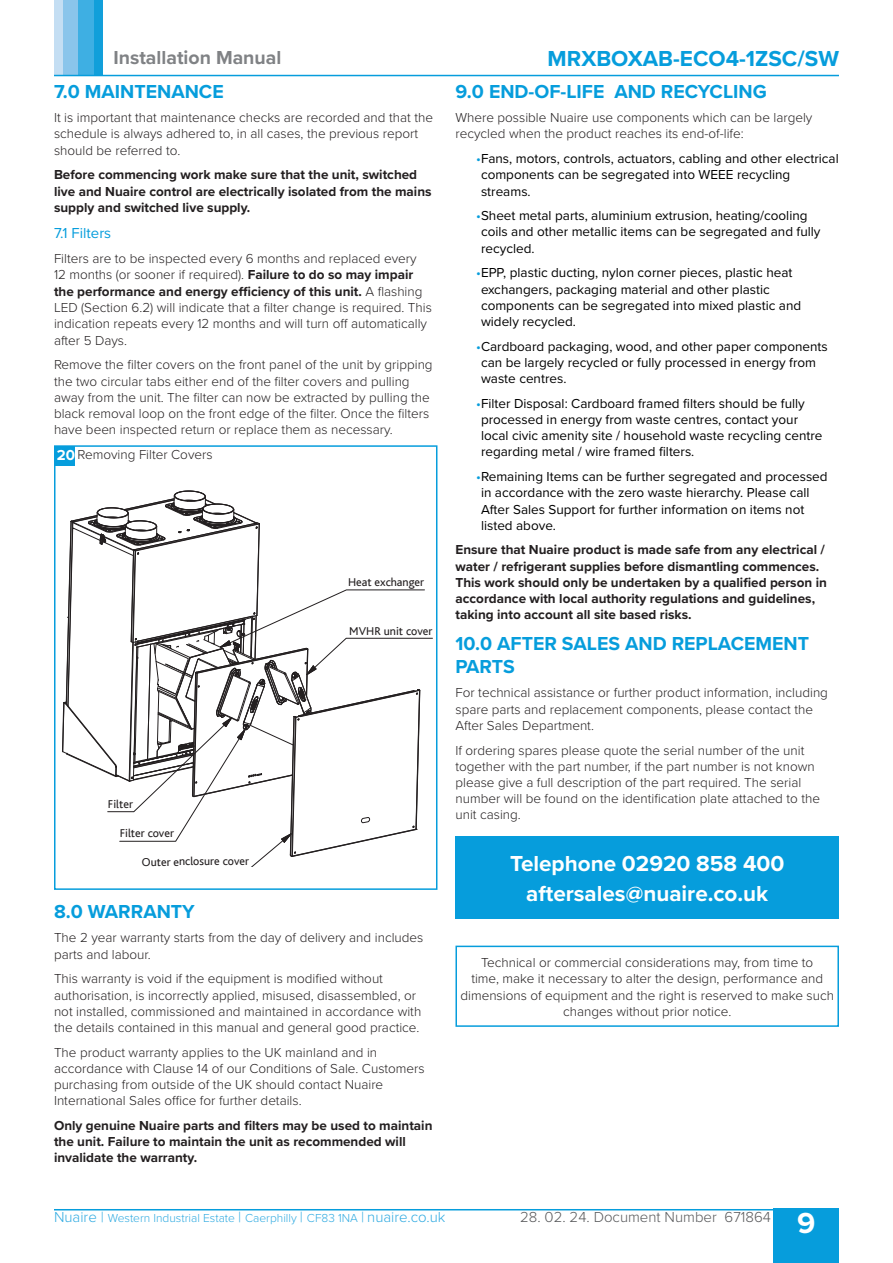
<style>
.page{position:relative;width:893px;height:1263px;background:#fff}
.page>*{position:absolute;margin:0;border:0;box-sizing:border-box;transform-origin:0 0}
.t1{font:700 30px "Proxima Nova";color:#fff}
.t2{font:700 22.5px/30px "Proxima Nova";color:#fff;text-align:center}
.t3{font:700 22.5px "Proxima Nova";color:#069ddc}
.t4{font:700 19.5px/22.5px "Proxima Nova";color:#069ddc}
.t5{font:700 19.5px "Proxima Nova";color:#808285}
.t6{font:300 15px "Proxima Nova";color:#57585a}
.t7{font:15px "Proxima Nova";color:#069ddc}
.t8{font:700 15px "Proxima Nova";color:#fff}
.Text{font:300 13.5px/16.2px "Proxima Nova";color:#231f20}
.t9{font:13.5px/16.2px "Proxima Nova";color:#000}
.Text__BOLD{font:700 13.5px/16.2px "Proxima Nova";color:#231f20}
.Text-2{font:700 13.5px/16.2px "Proxima Nova";color:#231f20}
.t10{font:300 12px "Proxima Nova";color:#30aae1}
.t11{font:11.85px "Bliss";color:#231f20}
.s1{color:#069ddc}
.s2{font-weight:700}
.s3{font-size:15px}
</style>
<div class="page">
<div style="left:773px;top:1209px;width:66px;height:54px;background:#069ddc"></div>
<div style="left:94px;top:0;width:9px;height:75px;background:#119fda"></div>
<div style="left:78px;top:0;width:16px;height:75px;background:#3eafe3"></div>
<div style="left:62px;top:0;width:16px;height:75px;background:#8ac5eb"></div>
<div style="left:54px;top:0;width:8px;height:75px;background:#c4def3"></div>
<hr style="left:54px;top:1209px;width:785px;height:1px;background:#069ddc">
<hr style="left:54px;top:75px;width:785px;height:1px;background:#069ddc">
<div style="left:455px;top:836px;width:384px;height:82px;background:#069ddc"></div>
<div style="left:455px;top:946px;width:384px;height:81px;border:2px solid #069ddc"></div>
<div style="left:54px;top:445px;width:383px;height:445px;border:2px solid #069ddc"></div>
<div style="left:55px;top:446px;width:20px;height:20px;background:#069ddc"></div>
<svg style="left:61px;top:490px;width:372px;height:400px"></svg>
<h3 class="t5" style="left:113px;top:43px;width:169px">Installation Manual</h3>
<h2 class="t3" style="left:548px;top:42px;width:293px">MRXBOXAB-ECO4-1ZSC/SW</h2>
<p class="t4" style="left:455px;top:79px;width:313px">9.0 END-OF-LIFE AND RECYCLING</p>
<p class="Text" style="left:455px;top:109px;width:358px">Where possible Nuaire use components which can be largely recycled when the product reaches its end-of-life:</p>
<p class="t9" style="left:481px;top:150px;width:359px;text-indent:-5px"><span class="s1">•</span>Fans, motors, controls, actuators, cabling and other electrical components can be segregated into WEEE recycling streams.</p>
<p class="t9" style="left:481px;top:207px;width:341px;text-indent:-5px"><span class="s1">•</span>Sheet metal parts, aluminium extrusion, heating/cooling coils and other metallic items can be segregated and fully recycled.</p>
<p class="t9" style="left:481px;top:264px;width:322px;text-indent:-5px"><span class="s1">•</span>EPP, plastic ducting, nylon corner pieces, plastic heat exchangers, packaging material and other plastic components can be segregated into mixed plastic and widely recycled.</p>
<p class="t9" style="left:481px;top:337px;width:348px;text-indent:-5px"><span class="s1">•</span>Cardboard packaging, wood, and other paper components can be largely recycled or fully processed in energy from waste centres.</p>
<p class="t9" style="left:481px;top:395px;width:343px;text-indent:-5px"><span class="s1">•</span>Filter Disposal: Cardboard framed filters should be fully processed in energy from waste centres, contact your local civic amenity site / household waste recycling centre regarding metal / wire framed filters.</p>
<p class="t9" style="left:481px;top:468px;width:348px;text-indent:-5px"><span class="s1">•</span>Remaining Items can be further segregated and processed in accordance with the zero waste hierarchy. Please call After Sales Support for further information on items not listed above.</p>
<p class="Text__BOLD" style="left:455px;top:541px;width:373px">Ensure that Nuaire product is made safe from any electrical / water / refrigerant supplies before dismantling commences.<br>This work should only be undertaken by a qualified person in accordance with local authority regulations and guidelines, taking into account all site based risks.</p>
<p class="t4" style="left:455px;top:632px;width:355px">10.0 AFTER SALES AND REPLACEMENT<br>PARTS</p>
<p class="Text" style="left:455px;top:684px;width:374px">For technical assistance or further product information, including spare parts and replacement components, please contact the<br>After Sales Department.</p>
<p class="Text" style="left:455px;top:741px;width:366px">If ordering spares please quote the serial number of the unit together with the part number, if the part number is not known please give a full description of the part required. The serial number will be found on the identification plate attached to the unit casing.</p>
<p class="t2" style="left:510px;top:848px;width:276px">Telephone 02920 858 400 aftersales@nuaire.co.uk</p>
<p class="t4" style="left:54px;top:79px;width:171px">7.0 MAINTENANCE</p>
<p class="Text" style="left:54px;top:109px;width:380px">It is important that maintenance checks are recorded and that the schedule is always adhered to, in all cases, the previous report should be referred to.</p>
<p class="Text__BOLD" style="left:54px;top:166px;width:379px">Before commencing work make sure that the unit, switched live and Nuaire control are electrically isolated from the mains supply and switched live supply.</p>
<p class="t7" style="left:54px;top:222px;width:59px">7.1 Filters</p>
<p class="Text" style="left:54px;top:250px;width:379px">Filters are to be inspected every 6 months and replaced every 12 months (or sooner if required). <span class="s2">Failure to do so may impair the performance and energy efficiency of this unit.</span> A flashing LED (Section 6.2) will indicate that a filter change is required. This indication repeats every 12 months and will turn off automatically after 5 Days.</p>
<p class="Text" style="left:54px;top:356px;width:380px">Remove the filter covers on the front panel of the unit by gripping the two circular tabs either end of the filter covers and pulling away from the unit. The filter can now be extracted by pulling the black removal loop on the front edge of the filter. Once the filters have been inspected return or replace them as necessary.</p>
<p class="t8" style="left:57px;top:444px;width:20px">20</p>
<p class="Text" style="left:78px;top:446px;width:137px">Removing Filter Covers</p>
<p class="t11" style="left:348px;top:576px;width:77px">Heat exchanger</p>
<p class="t11" style="left:349px;top:624px;width:85px">MVHR unit cover</p>
<p class="t11" style="left:108px;top:798px;width:27px">Filter</p>
<p class="t11" style="left:120px;top:827px;width:56px">Filter cover</p>
<p class="t11" style="left:142px;top:855px;width:109px">Outer enclosure cover</p>
<p class="t4" style="left:54px;top:899px;width:142px">8.0 WARRANTY</p>
<p class="Text" style="left:54px;top:929px;width:371px">The 2 year warranty starts from the day of delivery and includes parts and labour.</p>
<p class="Text" style="left:54px;top:970px;width:369px">This warranty is void if the equipment is modified without authorisation, is incorrectly applied, misused, disassembled, or not installed, commissioned and maintained in accordance with the details contained in this manual and general good practice.</p>
<p class="Text" style="left:54px;top:1043px;width:372px">The product warranty applies to the UK mainland and in accordance with Clause 14 of our Conditions of Sale. Customers purchasing from outside of the UK should contact Nuaire International Sales office for further details.</p>
<p class="Text-2" style="left:54px;top:1117px;width:380px">Only genuine Nuaire parts and filters may be used to maintain the unit. Failure to maintain the unit as recommended will invalidate the warranty.</p>
<p class="Text" style="left:460px;top:954px;width:375px;text-align:center">Technical or commercial considerations may, from time to<br>time, make it necessary to alter the design, performance and dimensions of equipment and the right is reserved to make such changes without prior notice.</p>
<p class="t10" style="left:54px;top:1209px;width:393px"><span class="s3">Nuaire |</span> Western Industrial Estate <span class="s3">|</span> Caerphilly <span class="s3">|</span> CF83 1NA <span class="s3">| nuaire.co.uk</span></p>
<p class="t6" style="left:520px;top:1206px;width:252px">28. 02. 24. Document Number 671864</p>
<h1 class="t1" style="left:797px;top:1200px;width:20px">9</h1>
</div>
